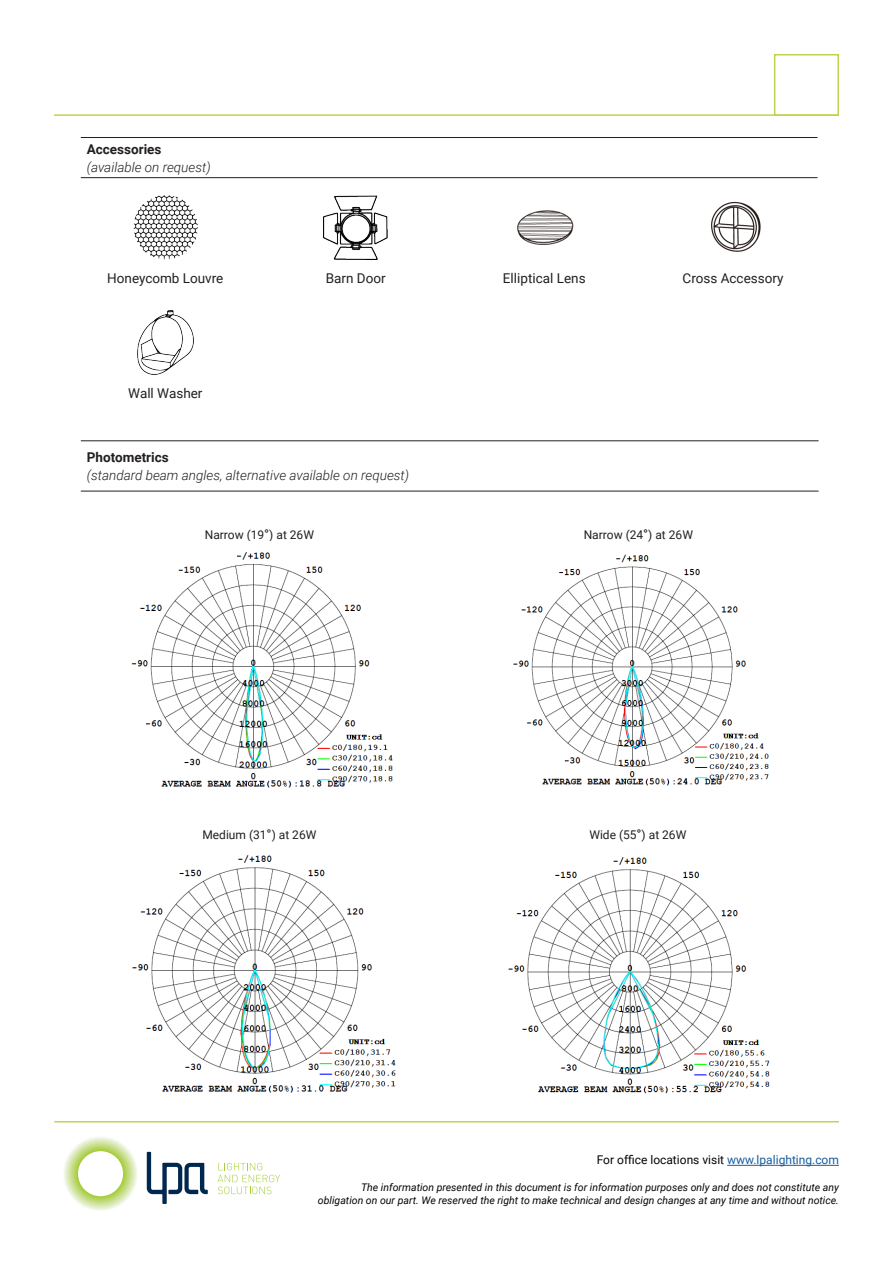
<style>
.page{position:relative;width:893px;height:1263px;background:#fff}
.page>*{position:absolute;margin:0;border:0;box-sizing:border-box;transform-origin:0 0}
.bodytext_bold{font:italic 300 13.5px/18px "Roboto";color:#231f20}
.t1{font:13.5px "Roboto";color:#231f20}
.bodytext_bold-2{font:700 13.5px "Roboto";color:#231f20}
.bodytext{font:12px "Roboto";color:#231f20}
.t2{font:12px "Roboto";color:#040503}
.t3{font:italic 10.5px/12.6px "Roboto";color:#040503;text-align:right}
.s1{font-weight:700;font-style:normal}
.s2{font-size:13.5px}
.s3{color:#175d9e}
</style>
<div class="page">
<div style="left:63px;top:1136px;width:75px;height:75px;background:#fcfdfa;border-radius:50%"></div>
<div style="left:64px;top:1137px;width:73px;height:73px;background:#f5f9eb;border-radius:50%"></div>
<div style="left:65px;top:1138px;width:71px;height:71px;background:#eef5de;border-radius:50%"></div>
<div style="left:66px;top:1139px;width:70px;height:70px;background:#edf5dc;border-radius:50%"></div>
<div style="left:66px;top:1139px;width:69px;height:69px;background:#e7f1d0;border-radius:50%"></div>
<div style="left:67px;top:1140px;width:68px;height:68px;background:#e6f0ce;border-radius:50%"></div>
<div style="left:67px;top:1140px;width:67px;height:67px;background:#e2edc2;border-radius:50%"></div>
<div style="left:68px;top:1142px;width:65px;height:64px;background:#dceab5;border-radius:50%"></div>
<div style="left:69px;top:1142px;width:63px;height:63px;background:#d7e7a9;border-radius:50%"></div>
<div style="left:70px;top:1143px;width:62px;height:62px;background:#d6e6a6;border-radius:50%"></div>
<div style="left:70px;top:1143px;width:61px;height:61px;background:#d1e39b;border-radius:50%"></div>
<div style="left:71px;top:1144px;width:60px;height:60px;background:#cfe399;border-radius:50%"></div>
<div style="left:71px;top:1144px;width:59px;height:59px;background:#cae08e;border-radius:50%"></div>
<div style="left:72px;top:1145px;width:57px;height:57px;background:#c6dd83;border-radius:50%"></div>
<div style="left:73px;top:1146px;width:56px;height:56px;background:#c5dc81;border-radius:50%"></div>
<div style="left:73px;top:1146px;width:55px;height:55px;background:#c0da74;border-radius:50%"></div>
<div style="left:74px;top:1147px;width:54px;height:54px;background:#bfd973;border-radius:50%"></div>
<div style="left:74px;top:1147px;width:53px;height:53px;background:#bad765;border-radius:50%"></div>
<div style="left:75px;top:1149px;width:51px;height:50px;background:#b4d456;border-radius:50%"></div>
<div style="left:76px;top:1149px;width:49px;height:49px;background:#aed24b;border-radius:50%"></div>
<div style="left:77px;top:1150px;width:48px;height:48px;background:#add149;border-radius:50%"></div>
<svg style="left:77px;top:1150px;width:47px;height:47px"></svg>
<svg style="left:78px;top:1151px;width:46px;height:46px"></svg>
<svg style="left:147px;top:1152px;width:61px;height:52px"></svg>
<div style="left:78px;top:1151px;width:45px;height:45px;background:#fff;border-radius:50%"></div>
<svg style="left:217px;top:1163px;width:63px;height:31px"></svg>
<hr style="left:54px;top:114px;width:785px;height:2px;background:#bbd64f">
<hr style="left:54px;top:1121px;width:785px;height:1px;background:#bbd64f">
<hr style="left:727px;top:1165px;width:112px;height:1px;background:#175d9e">
<div style="left:774px;top:54px;width:65px;height:62px;border:2px solid #bad64f"></div>
<hr style="left:81px;top:440px;width:738px;height:1px;background:#231f20">
<hr style="left:81px;top:491px;width:738px;height:1px;background:#231f20">
<hr style="left:81px;top:137px;width:736px;height:1px;background:#231f20">
<hr style="left:81px;top:177px;width:736px;height:1px;background:#231f20">
<img style="left:517px;top:210px;width:57px;height:35px">
<img style="left:133px;top:196px;width:64px;height:63px">
<img style="left:137px;top:310px;width:57px;height:64px">
<img style="left:324px;top:196px;width:64px;height:63px">
<img style="left:131px;top:552px;width:262px;height:236px">
<img style="left:513px;top:554px;width:256px;height:232px">
<img style="left:132px;top:855px;width:264px;height:238px">
<img style="left:508px;top:857px;width:262px;height:237px">
<img style="left:711px;top:201px;width:50px;height:51px">
<p class="bodytext_bold-2" style="left:87px;top:139px;width:76px">Accessories</p>
<p class="bodytext_bold" style="left:87px;top:157px;width:125px">(available on request)</p>
<p class="t1" style="left:107px;top:269px;width:118px">Honeycomb Louvre</p>
<p class="t1" style="left:503px;top:269px;width:84px">Elliptical Lens</p>
<p class="t1" style="left:326px;top:269px;width:61px">Barn Door</p>
<p class="t1" style="left:128px;top:384px;width:76px">Wall Washer</p>
<p class="bodytext_bold" style="left:87px;top:448px;width:324px"><span class="s1">Photometrics<br></span>(standard beam angles, alternative available on request)</p>
<p class="t1" style="left:683px;top:269px;width:102px">Cross Accessory</p>
<p class="bodytext" style="left:205px;top:526px;width:111px">Narrow (19<span class="s2">°</span>) at 26W</p>
<p class="bodytext" style="left:584px;top:526px;width:111px">Narrow (24<span class="s2">°</span>) at 26W</p>
<p class="bodytext" style="left:202px;top:827px;width:115px">Medium (31<span class="s2">°</span>) at 26W</p>
<p class="bodytext" style="left:589px;top:827px;width:98px">Wide (55<span class="s2">°</span>) at 26W</p>
<p class="t2" style="left:597px;top:1152px;width:244px">For office locations visit <span class="s3">www.lpalighting.com</span></p>
<p class="t3" style="left:318px;top:1181px;width:523px">The information presented in this document is for information purposes only and does not constitute any obligation on our part. We reserved the right to make technical and design changes at any time and without notice.</p>
</div>
